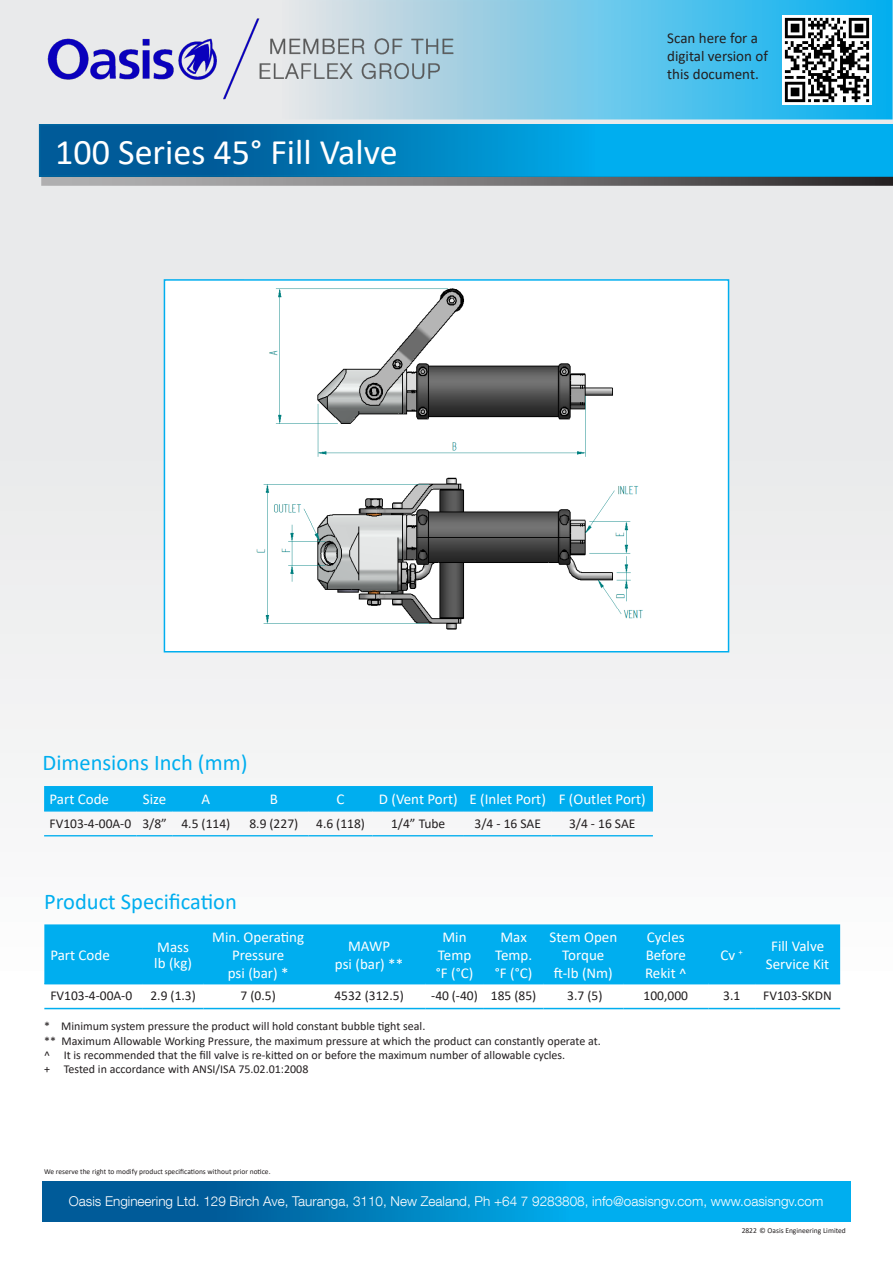
<style>
.page{position:relative;width:893px;height:1263px;background:#f4f5f5}
.page>*{position:absolute;margin:0;border:0;box-sizing:border-box;transform-origin:0 0}
.t1{font:36px "Calibri";color:#fff}
.t2{font:22.5px "Calibri";color:#00aeef}
.t3{font:15px/18px "Calibri";color:#fff;text-align:center}
.t4{font:15px/18px "Calibri";color:#231f20}
.t5{font:13.5px "Calibri";color:#231f20}
.t6{font:300 13.5px "Helvetica Neue LT Com";color:#fff}
.t7{font:13.5px "Calibri";color:#fff}
.t8{font:12px "Calibri";color:#231f20}
.t9{font:7.5px "Calibri";color:#231f20}
</style>
<div class="page">
<svg style="left:42px;top:127px;width:848px;height:47px;background:#0089c8"></svg>
<svg style="left:41px;top:177px;width:852px;height:9px;background:#7b797a"></svg>
<svg style="left:39px;top:3px;width:851px;height:113px;background:#7dcbe9"></svg>
<div style="left:36px;top:0;width:857px;height:119px;border:2px solid #fff"></div>
<img style="left:43px;top:17px;width:415px;height:83px">
<img style="left:782px;top:15px;width:90px;height:89px">
<div style="left:44px;top:786px;width:609px;height:24px;background:#00aeef"></div>
<hr style="left:44px;top:810px;width:93px;height:1px;background:#00aeef">
<hr style="left:137px;top:810px;width:36px;height:1px;background:#00aeef">
<hr style="left:173px;top:810px;width:66px;height:1px;background:#00aeef">
<hr style="left:239px;top:810px;width:70px;height:1px;background:#00aeef">
<hr style="left:309px;top:810px;width:63px;height:1px;background:#00aeef">
<hr style="left:372px;top:810px;width:92px;height:1px;background:#00aeef">
<hr style="left:464px;top:810px;width:87px;height:1px;background:#00aeef">
<hr style="left:551px;top:810px;width:102px;height:1px;background:#00aeef">
<hr style="left:44px;top:835px;width:93px;height:1px;background:#00aeef">
<hr style="left:137px;top:835px;width:36px;height:1px;background:#00aeef">
<hr style="left:173px;top:835px;width:66px;height:1px;background:#00aeef">
<hr style="left:239px;top:835px;width:70px;height:1px;background:#00aeef">
<hr style="left:309px;top:835px;width:63px;height:1px;background:#00aeef">
<hr style="left:372px;top:835px;width:92px;height:1px;background:#00aeef">
<hr style="left:464px;top:835px;width:87px;height:1px;background:#00aeef">
<hr style="left:551px;top:835px;width:102px;height:1px;background:#00aeef">
<div style="left:164px;top:280px;width:564px;height:372px;background:#fff"></div>
<img style="left:256px;top:288px;width:387px;height:342px">
<div style="left:164px;top:279px;width:565px;height:373px;border:2px solid #00aeef"></div>
<div style="left:44px;top:924px;width:796px;height:59px;background:#00aeef"></div>
<hr style="left:44px;top:983px;width:99px;height:1px;background:#00aeef">
<hr style="left:143px;top:983px;width:60px;height:1px;background:#00aeef">
<hr style="left:203px;top:983px;width:110px;height:1px;background:#00aeef">
<hr style="left:313px;top:983px;width:112px;height:1px;background:#00aeef">
<hr style="left:425px;top:983px;width:59px;height:1px;background:#00aeef">
<hr style="left:484px;top:983px;width:59px;height:1px;background:#00aeef">
<hr style="left:543px;top:983px;width:80px;height:1px;background:#00aeef">
<hr style="left:623px;top:983px;width:85px;height:1px;background:#00aeef">
<hr style="left:708px;top:983px;width:47px;height:1px;background:#00aeef">
<hr style="left:755px;top:983px;width:85px;height:1px;background:#00aeef">
<hr style="left:44px;top:1008px;width:99px;height:1px;background:#00aeef">
<hr style="left:143px;top:1008px;width:60px;height:1px;background:#00aeef">
<hr style="left:203px;top:1008px;width:110px;height:1px;background:#00aeef">
<hr style="left:313px;top:1008px;width:112px;height:1px;background:#00aeef">
<hr style="left:425px;top:1008px;width:59px;height:1px;background:#00aeef">
<hr style="left:484px;top:1008px;width:59px;height:1px;background:#00aeef">
<hr style="left:543px;top:1008px;width:80px;height:1px;background:#00aeef">
<hr style="left:623px;top:1008px;width:85px;height:1px;background:#00aeef">
<hr style="left:708px;top:1008px;width:47px;height:1px;background:#00aeef">
<hr style="left:755px;top:1008px;width:85px;height:1px;background:#00aeef">
<svg style="left:43px;top:1181px;width:807px;height:40px;background:#0089c8"></svg>
<h1 class="t1" style="left:55px;top:127px;width:344px">100 Series 45° Fill Valve</h1>
<p class="t4" style="left:667px;top:29px;width:102px">Scan here for a digital version of this document.</p>
<p class="t2" style="left:43px;top:747px;width:206px">Dimensions Inch (mm)</p>
<p class="t3" style="left:50px;top:790px;width:61px">Part Code</p>
<p class="t3" style="left:143px;top:790px;width:25px">Size</p>
<p class="t3" style="left:202px;top:790px;width:10px">A</p>
<p class="t3" style="left:270px;top:790px;width:10px">B</p>
<p class="t3" style="left:337px;top:790px;width:9px">C</p>
<p class="t3" style="left:379px;top:790px;width:80px">D (Vent Port)</p>
<p class="t3" style="left:470px;top:790px;width:78px">E (Inlet Port)</p>
<p class="t3" style="left:559px;top:790px;width:89px">F (Outlet Port)</p>
<p class="t5" style="left:50px;top:814px;width:83px">FV103-4-00A-0</p>
<p class="t5" style="left:142px;top:814px;width:26px">3/8”</p>
<p class="t5" style="left:181px;top:814px;width:50px">4.5 (114)</p>
<p class="t5" style="left:249px;top:814px;width:50px">8.9 (227)</p>
<p class="t5" style="left:316px;top:814px;width:50px">4.6 (118)</p>
<p class="t5" style="left:391px;top:814px;width:56px">1/4” Tube</p>
<p class="t5" style="left:474px;top:814px;width:68px">3/4 - 16 SAE</p>
<p class="t5" style="left:569px;top:814px;width:68px">3/4 - 16 SAE</p>
<p class="t2" style="left:44px;top:886px;width:194px">Product Specification</p>
<p class="t3" style="left:50px;top:945px;width:61px">Part Code</p>
<p class="t3" style="left:157px;top:937px;width:33px">Mass</p>
<p class="t3" style="left:154px;top:953px;width:39px">lb (kg)</p>
<p class="t3" style="left:212px;top:927px;width:93px">Min. Operating</p>
<p class="t3" style="left:232px;top:945px;width:54px">Pressure</p>
<p class="t3" style="left:228px;top:963px;width:62px">psi (bar) *</p>
<p class="t3" style="left:348px;top:936px;width:44px">MAWP</p>
<p class="t3" style="left:335px;top:954px;width:70px">psi (bar) **</p>
<p class="t3" style="left:438px;top:927px;width:35px">Min<br>Temp</p>
<p class="t3" style="left:436px;top:963px;width:39px">°F (°C)</p>
<p class="t3" style="left:495px;top:927px;width:39px">Max<br>Temp.</p>
<p class="t3" style="left:495px;top:963px;width:39px">°F (°C)</p>
<p class="t3" style="left:549px;top:927px;width:69px">Stem Open</p>
<p class="t3" style="left:562px;top:945px;width:44px">Torque</p>
<p class="t3" style="left:554px;top:963px;width:60px">ft-lb (Nm)</p>
<p class="t3" style="left:647px;top:927px;width:39px">Cycles</p>
<p class="t3" style="left:645px;top:945px;width:43px;text-align:left">Before<br>Rekit ^</p>
<p class="t3" style="left:720px;top:945px;width:24px">Cv <sup>+</sup></p>
<p class="t3" style="left:766px;top:936px;width:65px">Fill Valve<br>Service Kit</p>
<p class="t5" style="left:50px;top:986px;width:83px">FV103-4-00A-0</p>
<p class="t5" style="left:150px;top:986px;width:47px">2.9 (1.3)</p>
<p class="t5" style="left:241px;top:986px;width:37px">7 (0.5)</p>
<p class="t5" style="left:334px;top:986px;width:71px">4532 (312.5)</p>
<p class="t5" style="left:431px;top:986px;width:48px">-40 (-40)</p>
<p class="t5" style="left:491px;top:986px;width:47px">185 (85)</p>
<p class="t5" style="left:567px;top:986px;width:37px">3.7 (5)</p>
<p class="t5" style="left:644px;top:986px;width:46px">100,000</p>
<p class="t5" style="left:723px;top:986px;width:19px">3.1</p>
<p class="t5" style="left:763px;top:986px;width:70px">FV103-SKDN</p>
<p class="t8" style="left:44px;top:1018px;width:383px">* Minimum system pressure the product will hold constant bubble tight seal.</p>
<p class="t8" style="left:44px;top:1032px;width:558px">** Maximum Allowable Working Pressure, the maximum pressure at which the product can constantly operate at.</p>
<p class="t8" style="left:44px;top:1047px;width:522px">^ It is recommended that the fill valve is re-kitted on or before the maximum number of allowable cycles.</p>
<p class="t8" style="left:44px;top:1061px;width:266px">+ Tested in accordance with ANSI/ISA 75.02.01:2008</p>
<p class="t9" style="left:44px;top:1166px;width:228px">We reserve the right to modify product specifications without prior notice.</p>
<p class="t7" style="left:107px;top:1190px;width:681px">Oasis Engineering Ltd. 129 Birch Ave Tauranga, 3110 New Zealand. Ph +64 7 9283808 Fax +64 7 9283809 www.oasisngv.com</p>
<p class="t6" style="left:69px;top:1193px;width:756px">Oasis Engineering Ltd. 129 Birch Ave, Tauranga, 3110, New Zealand, Ph +64 7 9283808, info@oasisngv.com, www.oasisngv.com</p>
<p class="t9" style="left:742px;top:1225px;width:106px">2822 © Oasis Engineering Limited</p>
</div>
